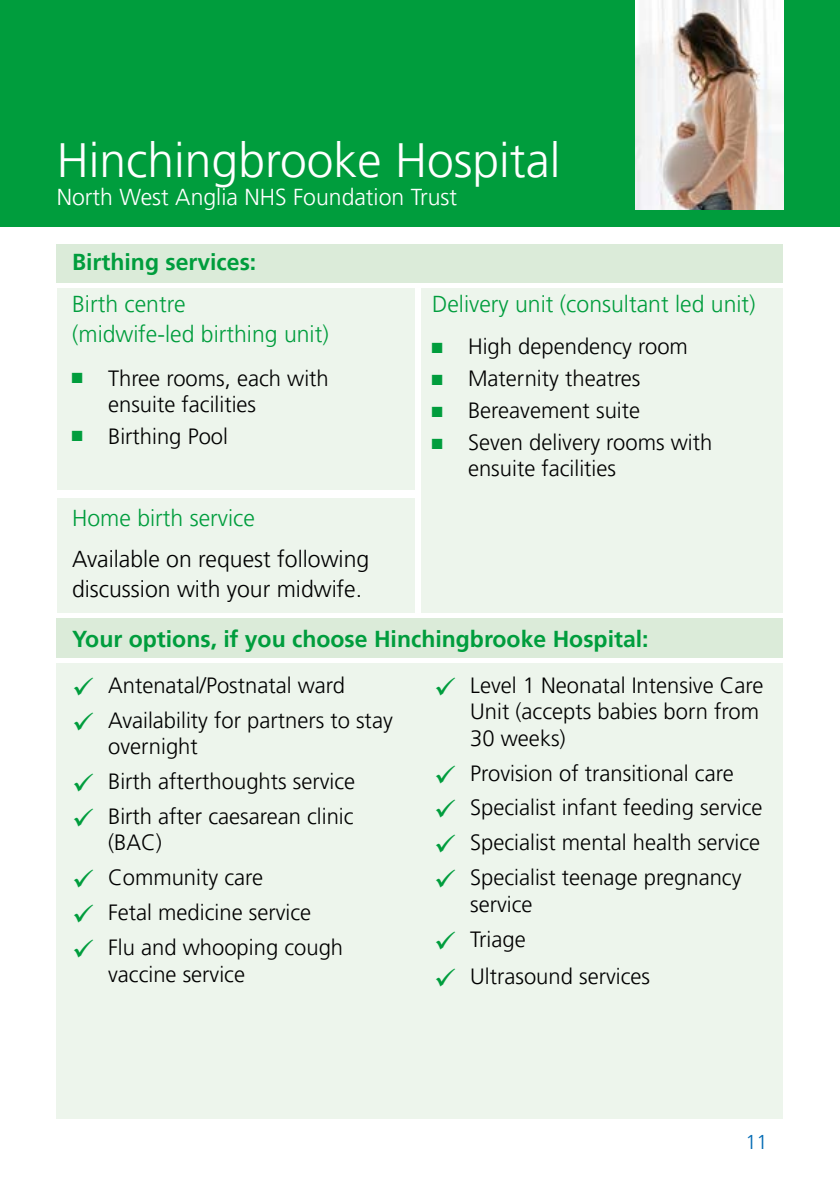
<style>
.page{position:relative;width:840px;height:1191px;background:#fff}
.page>*{position:absolute;margin:0;border:0;box-sizing:border-box;transform-origin:0 0}
.t1{font:300 48px "Frutiger LT Pro";color:#fff}
.t2{font:300 23px/30px "Frutiger LT Pro";color:#009d3d}
.t3{font:700 23px "Frutiger LT Pro";color:#009d3d}
.t4{font:300 23px/30px "Frutiger LT Pro";color:#000}
.t5{font:300 23px "Frutiger LT Pro";color:#fff}
.t6{font:300 22px/35px "Frutiger LT Pro";color:#000}
.t7{font:300 20px "Frutiger LT Pro";color:#006ab4}
.s1{font-family:"Arial Narrow";font-weight:400;color:#009d3d}
</style>
<div class="page">
<div style="left:57px;top:619px;width:725px;height:39px;background:#dbebd9"></div>
<div style="left:57px;top:243px;width:725px;height:39px;background:#dbebd9"></div>
<div style="left:57px;top:664px;width:725px;height:455px;background:#edf5ec"></div>
<div style="left:421px;top:288px;width:361px;height:324px;background:#edf5ec"></div>
<div style="left:57px;top:497px;width:357px;height:115px;background:#edf5ec"></div>
<div style="left:57px;top:288px;width:357px;height:201px;background:#edf5ec"></div>
<div style="left:0;top:0;width:839px;height:227px;background:#009d3d"></div>
<img style="left:635px;top:0;width:147px;height:209px">
<h1 class="t1" style="left:57px;top:133px;width:505px">Hinchingbrooke Hospital</h1>
<p class="t5" style="left:57px;top:183px;width:402px">North West Anglia NHS Foundation Trust</p>
<p class="t3" style="left:72px;top:248px;width:186px">Birthing services:</p>
<p class="t2" style="left:72px;top:289px;width:258px">Birth centre<br>(midwife-led birthing unit)</p>
<p class="t6" style="left:108px;top:365px;width:222px;line-height:26.4px;text-indent:-36px"><span class="s1">■</span> Three rooms, each with ensuite facilities</p>
<p class="t6" style="left:72px;top:419px;width:157px"><span class="s1">■</span> Birthing Pool</p>
<p class="t2" style="left:72px;top:503px;width:184px">Home birth service</p>
<p class="t4" style="left:72px;top:544px;width:298px">Available on request following discussion with your midwife.</p>
<p class="t2" style="left:432px;top:289px;width:325px">Delivery unit (consultant led unit)</p>
<p class="t6" style="left:432px;top:328px;width:257px"><span class="s1">■</span> High dependency room</p>
<p class="t6" style="left:432px;top:361px;width:210px"><span class="s1">■</span> Maternity theatres</p>
<p class="t6" style="left:432px;top:393px;width:209px"><span class="s1">■</span> Bereavement suite</p>
<p class="t6" style="left:468px;top:429px;width:246px;line-height:26.4px;text-indent:-36px"><span class="s1">■</span> Seven delivery rooms with ensuite facilities</p>
<p class="t3" style="left:72px;top:625px;width:577px">Your options, if you choose Hinchingbrooke Hospital:</p>
<p class="t6" style="left:108px;top:668px;width:286px">Antenatal/Postnatal ward<br>Availability for partners to stay</p>
<p class="t6" style="left:108px;top:729px;width:248px">overnight<br>Birth afterthoughts service<br>Birth after caesarean clinic</p>
<p class="t6" style="left:108px;top:825px;width:236px">(BAC)<br>Community care<br>Fetal medicine service<br>Flu and whooping cough</p>
<p class="t6" style="left:108px;top:956px;width:138px">vaccine service</p>
<p class="t6" style="left:470px;top:672px;width:294px;line-height:26.4px">Level 1 Neonatal Intensive Care<br>Unit (accepts babies born from<br>30 weeks)</p>
<p class="t6" style="left:470px;top:755px;width:294px">Provision of transitional care Specialist infant feeding service Specialist mental health service Specialist teenage pregnancy</p>
<p class="t6" style="left:470px;top:886px;width:64px">service<br>Triage</p>
<p class="t6" style="left:470px;top:959px;width:181px">Ultrasound services</p>
<p class="t7" style="left:745px;top:1130px;width:24px">11</p>
</div>
